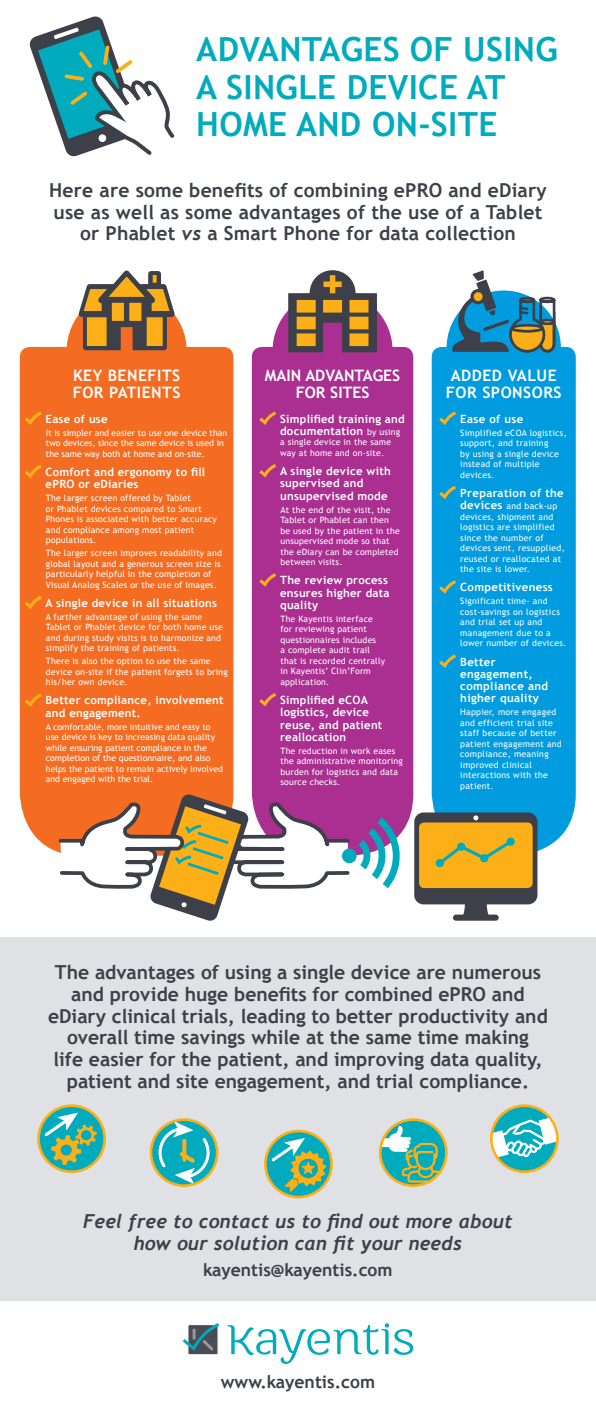
<style>
.page{position:relative;width:596px;height:1407px;background:#fff}
.page>*{position:absolute;margin:0;border:0;box-sizing:border-box;transform-origin:0 0}
.t1{font:700 33.25px/37.6px "Trebuchet MS";letter-spacing:.01em;color:#00abbd}
.t2{font:700 33.25px "Trebuchet MS";letter-spacing:.05em;color:#00abbd}
.t3{font:700 19.25px/21.9px "Trebuchet MS";color:#3d4048;text-align:center}
.t4{font:italic 700 19.25px/21.9px "Trebuchet";letter-spacing:.01em;color:#3d4048;text-align:center}
.t5{font:700 17.5px "Trebuchet MS";color:#3d4048}
.t6{font:700 15.75px/17.5px "Trebuchet MS";letter-spacing:.03em;color:#fff}
.t7{font:700 15.75px/17.5px "Trebuchet MS";color:#fff;text-align:center}
.t8{font:700 11.38px/12.2px "Trebuchet MS";letter-spacing:.02em;color:#fff}
.t9{font:8.75px/10.5px "Trebuchet MS";letter-spacing:.02em;color:#fff}
.t10{font:8.75px/10.5px "Trebuchet MS";color:#fff}
.s1{font-family:"Trebuchet";font-style:italic}
.s2{font-weight:400;font-size:8.75px}
.s3{font-weight:700;font-size:11.38px}
</style>
<div class="page">
<div style="left:0;top:938px;width:595px;height:363px;background:#dfe1e5"></div>
<div style="left:67px;top:291px;width:119px;height:120px;background:#f36c21;border-radius:50%"></div>
<div style="left:20px;top:347px;width:213px;height:450px;background:#f36c21"></div>
<svg style="left:227px;top:1323px;width:186px;height:41px"></svg>
<div style="left:188px;top:1325px;width:29px;height:29px;background:#494d56"></div>
<svg style="left:182px;top:1323px;width:37px;height:28px"></svg>
<div style="left:272px;top:291px;width:120px;height:120px;background:#ab2e91;border-radius:50%"></div>
<div style="left:252px;top:347px;width:161px;height:450px;background:#ab2e91"></div>
<div style="left:431px;top:347px;width:144px;height:509px;background:#009cdf"></div>
<svg style="left:493px;top:1106px;width:65px;height:61px;background:#73c8c8"></svg>
<div style="left:489px;top:1104px;width:69px;height:69px;border:3px solid #fcaf17;border-radius:50%"></div>
<svg style="left:151px;top:1120px;width:66px;height:66px"></svg>
<svg style="left:186px;top:1121px;width:25px;height:63px;background:#4ebbba"></svg>
<div style="left:150px;top:1118px;width:68px;height:69px;border:3px solid #fcaf17;border-radius:50%"></div>
<svg style="left:420px;top:1125px;width:23px;height:58px"></svg>
<div style="left:378px;top:1118px;width:69px;height:69px;border:3px solid #fcaf17;border-radius:50%"></div>
<svg style="left:25px;top:411px;width:17px;height:14px"></svg>
<svg style="left:25px;top:465px;width:17px;height:13px"></svg>
<svg style="left:25px;top:596px;width:17px;height:13px"></svg>
<svg style="left:25px;top:693px;width:17px;height:14px"></svg>
<svg style="left:259px;top:411px;width:17px;height:14px"></svg>
<svg style="left:259px;top:464px;width:17px;height:14px"></svg>
<svg style="left:259px;top:573px;width:17px;height:14px"></svg>
<svg style="left:259px;top:693px;width:17px;height:14px"></svg>
<svg style="left:439px;top:411px;width:17px;height:14px"></svg>
<svg style="left:439px;top:486px;width:17px;height:13px"></svg>
<svg style="left:439px;top:580px;width:17px;height:14px"></svg>
<svg style="left:439px;top:654px;width:17px;height:14px"></svg>
<svg style="left:447px;top:270px;width:109px;height:84px"></svg>
<svg style="left:29px;top:16px;width:146px;height:141px"></svg>
<svg style="left:288px;top:270px;width:89px;height:82px"></svg>
<svg style="left:78px;top:270px;width:96px;height:80px"></svg>
<svg style="left:225px;top:797px;width:195px;height:402px"></svg>
<svg style="left:341px;top:817px;width:59px;height:71px"></svg>
<svg style="left:414px;top:812px;width:123px;height:109px;background:#b79649"></svg>
<svg style="left:149px;top:794px;width:100px;height:128px"></svg>
<svg style="left:0;top:797px;width:186px;height:390px"></svg>
<h1 class="t1" style="left:196px;top:30px;width:363px">Advantages of using a single device at<br>hom</h1>
<h1 class="t2" style="left:268px;top:104px;width:230px">e and on-site</h1>
<h2 class="t3" style="left:49px;top:179px;width:499px">Here are some benefits of combining ePRO and eDiary use as well as some advantages of the use of a Tablet or Phablet <span class="s1">vs</span> a Smart Phone for data collection</h2>
<h3 class="t6" style="left:73px;top:366px;width:100px">Key benefits for patients</h3>
<h3 class="t8" style="left:46px;top:412px;width:63px">Ease of use</h3>
<p class="t10" style="left:46px;top:427px;width:183px">It is simpler and easier to use one device than two devices, since the same device is used in the same way both at home and on-site.</p>
<h3 class="t8" style="left:46px;top:466px;width:161px">Comfort and ergonomy to fill ePRO or eDiaries</h3>
<p class="t9" style="left:46px;top:493px;width:172px">The larger screen offered by Tablet<br>or Phablet devices compared to Smart<br>Phones is associated with better accuracy and compliance among most patient populations.</p>
<p class="t9" style="left:46px;top:548px;width:177px">The larger screen improves readability and global layout and a generous screen size is particularly helpful in the completion of Visual Analog Scales or the use of images.</p>
<h3 class="t8" style="left:46px;top:597px;width:173px">A single device in all situations</h3>
<p class="t9" style="left:46px;top:612px;width:178px">A further advantage of using the same Tablet or Phablet device for both home use and during study visits is to harmonize and simplify the training of patients.</p>
<p class="t9" style="left:46px;top:656px;width:183px">There is also the option to use the same device on-site if the patient forgets to bring his/her own device.</p>
<h3 class="t8" style="left:46px;top:694px;width:179px">Better compliance, involvement and engagement.</h3>
<p class="t10" style="left:46px;top:721px;width:178px">A comfortable, more intuitive and easy to use device is key to increasing data quality while ensuring patient compliance in the completion of the questionnaire, and also helps the patient to remain actively involved and engaged with the trial.</p>
<h3 class="t7" style="left:264px;top:366px;width:136px">Main advantages for sites</h3>
<h3 class="t6" style="left:450px;top:366px;width:12px">Add</h3>
<h3 class="t6" style="left:445px;top:366px;width:112px;text-indent:37px">ed value for spo</h3>
<h3 class="t6" style="left:512px;top:384px;width:22px">nsors</h3>
<h3 class="t8" style="left:280px;top:412px;width:126px">Simplified training and documentation <span class="s2">by using</span></h3>
<p class="t9" style="left:280px;top:437px;width:112px">a single device in the same way at home and on-site.</p>
<h3 class="t8" style="left:280px;top:465px;width:112px">A single device with supervised and unsupervised mode</h3>
<p class="t9" style="left:280px;top:504px;width:121px">At the end of the visit, the<br>Tablet or Phablet can then be used by the patient in the unsupervised mode so that the eDiary can be completed between visits.</p>
<h3 class="t8" style="left:280px;top:574px;width:111px">The review process ensures higher data quality</h3>
<p class="t9" style="left:280px;top:614px;width:106px">The Kayentis interface for reviewing patient questionnaires includes<br>a complete audit trail that is recorded centrally in Kayentis’ Clin’Form application.</p>
<h3 class="t8" style="left:280px;top:694px;width:104px">Simplified eCOA logistics, device reuse, and patient reallocation</h3>
<p class="t9" style="left:280px;top:746px;width:124px">The reduction in work eases the administrative monitoring burden for logistics and data source checks.</p>
<h3 class="t8" style="left:460px;top:412px;width:65px">Ease of use</h3>
<p class="t9" style="left:460px;top:427px;width:108px">Simplified eCOA logistics, support, and training<br>by using a single device instead of multiple devices.</p>
<h3 class="t8" style="left:460px;top:487px;width:105px">Preparation of the</h3>
<p class="t9" style="left:460px;top:501px;width:106px"><span class="s3">devices</span> and back-up devices, shipment and logistics are simplified since the number of devices sent, resupplied, reused or reallocated at the site is lower.</p>
<h3 class="t8" style="left:460px;top:581px;width:94px">Competitiveness</h3>
<p class="t9" style="left:460px;top:596px;width:107px">Significant time- and cost-savings on logistics and trial set up and management due to a lower number of devices.</p>
<h3 class="t8" style="left:460px;top:655px;width:89px">Better engagement, compliance and higher quality</h3>
<p class="t9" style="left:460px;top:707px;width:103px">Happier, more engaged and efficient trial site staff because of better patient engagement and compliance, meaning improved clinical interactions with the patient.</p>
<p class="t3" style="left:48px;top:961px;width:501px">The advantages of using a single device are numerous and provide huge benefits for combined ePRO and eDiary clinical trials, leading to better productivity and overall time savings while at the same time making<br>life easier for the patient, and improving data quality, patient and site engagement, and trial compliance.</p>
<h2 class="t4" style="left:83px;top:1210px;width:430px">Feel free to contact us to find out more about how our solution can fit your needs</h2>
<h3 class="t5" style="left:203px;top:1258px;width:191px">kayentis@kayentis.com</h3>
<h3 class="t5" style="left:221px;top:1370px;width:155px">www.kayentis.com</h3>
</div>
